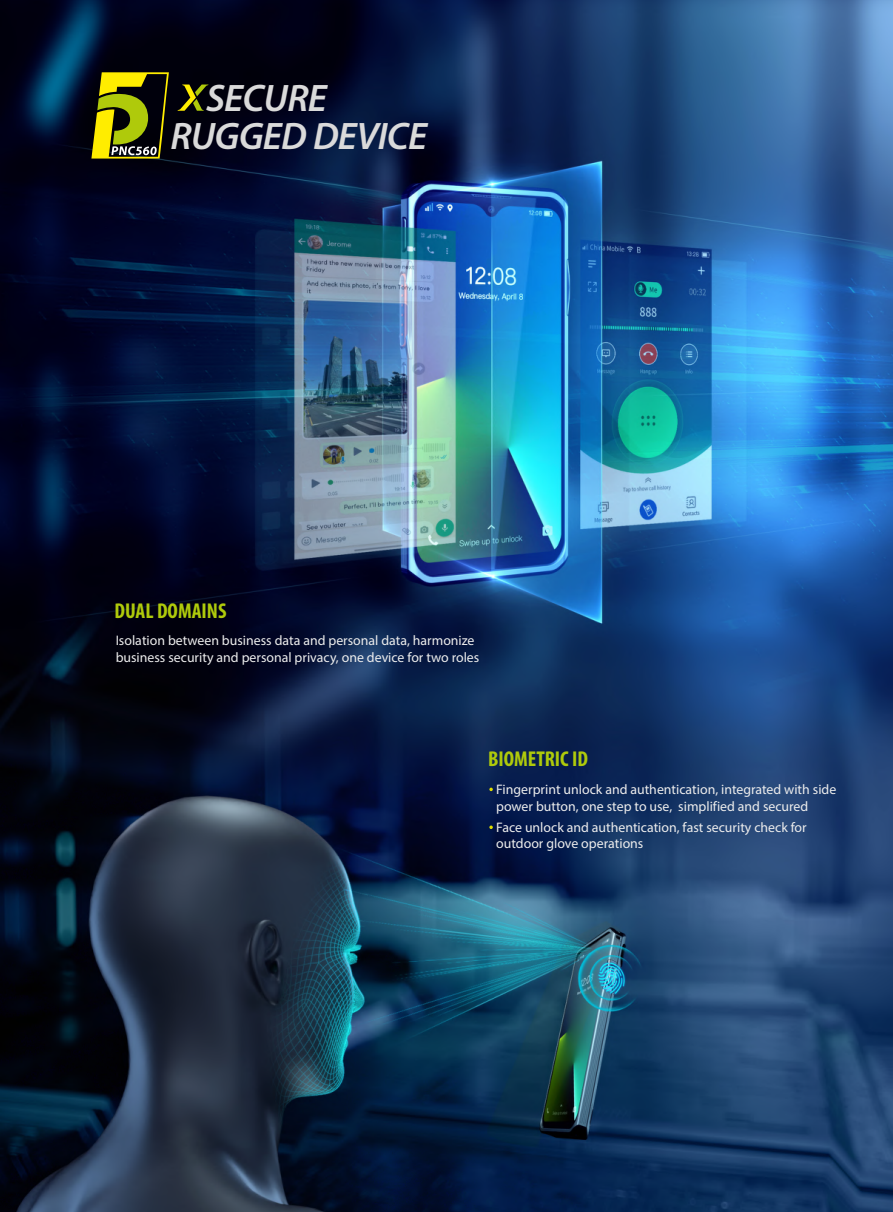
<style>
.page{position:relative;width:893px;height:1212px;background:#fff}
.page>*{position:absolute;margin:0;border:0;box-sizing:border-box;transform-origin:0 0}
.t1{font:italic 600 38.4px/38.5px "Myriad Pro";letter-spacing:-.02em;color:#dadada}
.t2{font:700 condensed 21.6px "Myriad Pro";color:#afca0b}
.t3{font:13.8px/16.6px "Myriad Pro";color:#ececec}
</style>
<div class="page">
<img style="left:0;top:0;width:893px;height:1212px">
<svg style="left:91px;top:72px;width:78px;height:87px"></svg>
<svg style="left:178px;top:85px;width:30px;height:26px"></svg>
<svg style="left:489px;top:788px;width:4px;height:3px"></svg>
<svg style="left:489px;top:825px;width:4px;height:4px"></svg>
<h1 class="t1" style="left:170px;top:77px;width:258px;text-indent:36px">SECURE<br>RUGGED DEVICE</h1>
<h2 class="t2" style="left:114px;top:597px;width:114px">DUAL DOMAINS</h2>
<p class="t3" style="left:116px;top:632px;width:365px">Isolation between business data and personal data, harmonize business security and personal privacy, one device for two roles</p>
<h2 class="t2" style="left:488px;top:745px;width:102px">BIOMETRIC ID</h2>
<p class="t3" style="left:496px;top:781px;width:342px">Fingerprint unlock and authentication, integrated with side power button, one step to use, simplified and secured</p>
<p class="t3" style="left:496px;top:818px;width:312px">Face unlock and authentication, fast security check for outdoor glove operations</p>
</div>
